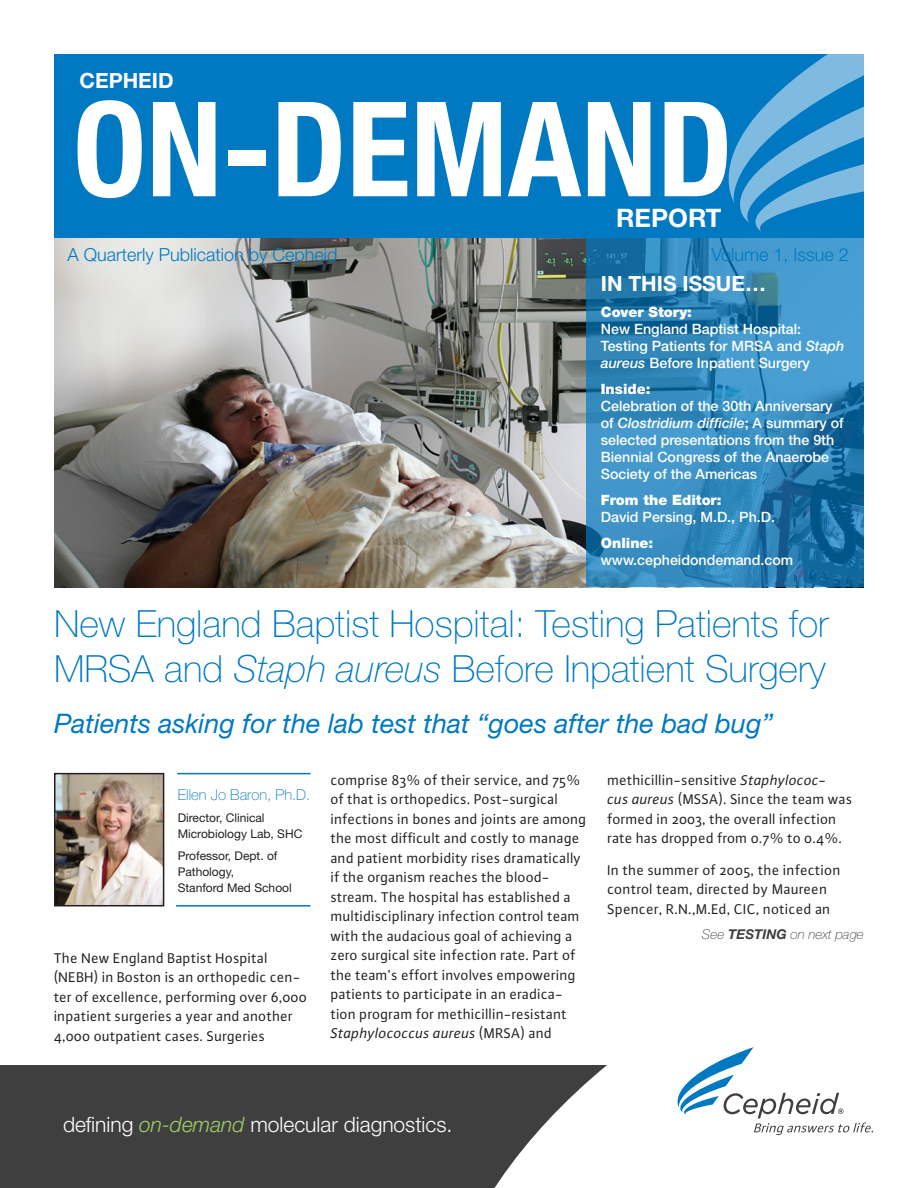
<style>
.page{position:relative;width:918px;height:1188px;background:#fff}
.page>*{position:absolute;margin:0;border:0;box-sizing:border-box;transform-origin:0 0}
.t1{font:700 condensed 132px "Helvetica Neue";color:#fff}
.t2{font:100 37.5px/45px "Helvetica Neue";color:#0079c2}
.t3{font:italic 27px "Helvetica Neue";color:#0079c2}
.t4{font:700 25.5px "Helvetica Neue";color:#fff}
.t5{font:300 21.15px "Helvetica Neue";color:#fff}
.t6{font:700 21px "Helvetica Neue";color:#fff}
.t7{font:300 18px "Helvetica Neue";color:#0079c2}
.t8{font:15px/19.5px "Plus Sans Normal";letter-spacing:.01em;color:#231f20}
.t9{font:100 15px "Helvetica Neue";color:#0079c2}
.t10{font:500 14.25px/17.1px "Helvetica Neue";color:#fff}
.t11{font:900 14.25px "Helvetica Neue";color:#fff}
.t12{font:italic 100 13.5px "Helvetica Neue";color:#3f3f3f}
.t13{font:12px/15.8px "Helvetica Neue";color:#231f20}
.s1{font-style:italic}
.s2{font-weight:700}
.s3{font-style:italic;color:#9fce66}
</style>
<div class="page">
<div style="left:0;top:1066px;width:918px;height:122px;background:#3f3f3f"></div>
<svg style="left:391px;top:1065px;width:527px;height:123px;fill:#fff"></svg>
<svg style="left:674px;top:1047px;width:199px;height:88px"></svg>
<img style="left:57px;top:776px;width:104px;height:127px">
<div style="left:54px;top:773px;width:110px;height:133px;border:2px solid #231f20"></div>
<hr style="left:177px;top:773px;width:134px;height:1px;background:#0079c2">
<hr style="left:176px;top:905px;width:135px;height:2px;background:#0079c2">
<img style="left:54px;top:238px;width:533px;height:349px">
<svg style="left:587px;top:238px;width:277px;height:349px;background:#3186b9"></svg>
<div style="left:54px;top:54px;width:810px;height:184px;background:#0079c2"></div>
<svg style="left:728px;top:54px;width:136px;height:178px"></svg>
<h3 class="t6" style="left:80px;top:67px;width:96px">CEPHEID</h3>
<h1 class="t1" style="left:73px;top:69px;width:661px">ON-DEMAND</h1>
<h3 class="t4" style="left:616px;top:202px;width:107px">REPORT</h3>
<p class="t7" style="left:67px;top:243px;width:272px">A Quarterly Publication by Cepheid</p>
<p class="t7" style="left:711px;top:243px;width:139px">Volume 1, Issue 2</p>
<h3 class="t6" style="left:601px;top:270px;width:167px">IN THIS ISSUE…</h3>
<p class="t11" style="left:601px;top:303px;width:93px">Cover Story:</p>
<p class="t10" style="left:601px;top:320px;width:245px">New England Baptist Hospital:<br>Testing Patients for MRSA and <span class="s1">Staph aureus</span> Before Inpatient Surgery</p>
<p class="t11" style="left:601px;top:380px;width:51px">Inside:</p>
<p class="t10" style="left:601px;top:397px;width:244px">Celebration of the 30th Anniversary of <span class="s1">Clostridium difficile</span>; A summary of selected presentations from the 9th Biennial Congress of the Anaerobe Society of the Americas</p>
<p class="t11" style="left:601px;top:491px;width:122px">From the Editor:</p>
<p class="t10" style="left:601px;top:508px;width:176px">David Persing, M.D., Ph.D.</p>
<p class="t11" style="left:601px;top:534px;width:54px">Online:</p>
<p class="t10" style="left:601px;top:551px;width:194px">www.cepheidondemand.com</p>
<h2 class="t2" style="left:54px;top:601px;width:776px">New England Baptist Hospital: Testing Patients for<br>MRSA and <span class="s1">Staph aureus</span> Before Inpatient Surgery</h2>
<h3 class="t3" style="left:54px;top:707px;width:721px">Patients asking for the lab test that “goes after the bad bug”</h3>
<p class="t9" style="left:178px;top:786px;width:134px">Ellen Jo Baron, Ph.D.</p>
<p class="t13" style="left:178px;top:810px;width:126px">Director, Clinical<br>Microbiology Lab, SHC</p>
<p class="t13" style="left:178px;top:848px;width:116px">Professor, Dept. of<br>Pathology,<br>Stanford Med School</p>
<p class="t8" style="left:54px;top:948px;width:255px">The New England Baptist Hospital (NEBH) in Boston is an orthopedic cen&shy;ter of excellence, performing over 6,000 inpatient surgeries a year and another 4,000 outpatient cases. Surgeries</p>
<p class="t8" style="left:331px;top:770px;width:257px">comprise 83% of their service, and 75% of that is orthopedics. Post-surgical infections in bones and joints are among the most difficult and costly to manage and patient morbidity rises dramatically if the organism reaches the blood&shy;stream. The hospital has established a multidisciplinary infection control team with the audacious goal of achieving a zero surgical site infection rate. Part of the team’s effort involves empowering patients to participate in an eradica&shy;tion program for methicillin-resistant <span class="s1">Staphylococcus aureus</span> (MRSA) and</p>
<p class="t8" style="left:608px;top:770px;width:246px">methicillin-sensitive <span class="s1">Staphylococ-<br>cus aureus</span> (MSSA). Since the team was formed in 2003, the overall infection rate has dropped from 0.7% to 0.4%.</p>
<p class="t8" style="left:608px;top:860px;width:235px">In the summer of 2005, the infection control team, directed by Maureen<br>Spencer, R.N.,M.Ed, CIC, noticed an</p>
<p class="t12" style="left:702px;top:926px;width:164px">See <span class="s2">TESTING</span> on next page</p>
<h3 class="t5" style="left:63px;top:1111px;width:391px">defining <span class="s3">on-demand</span> molecular diagnostics.</h3>
</div>
